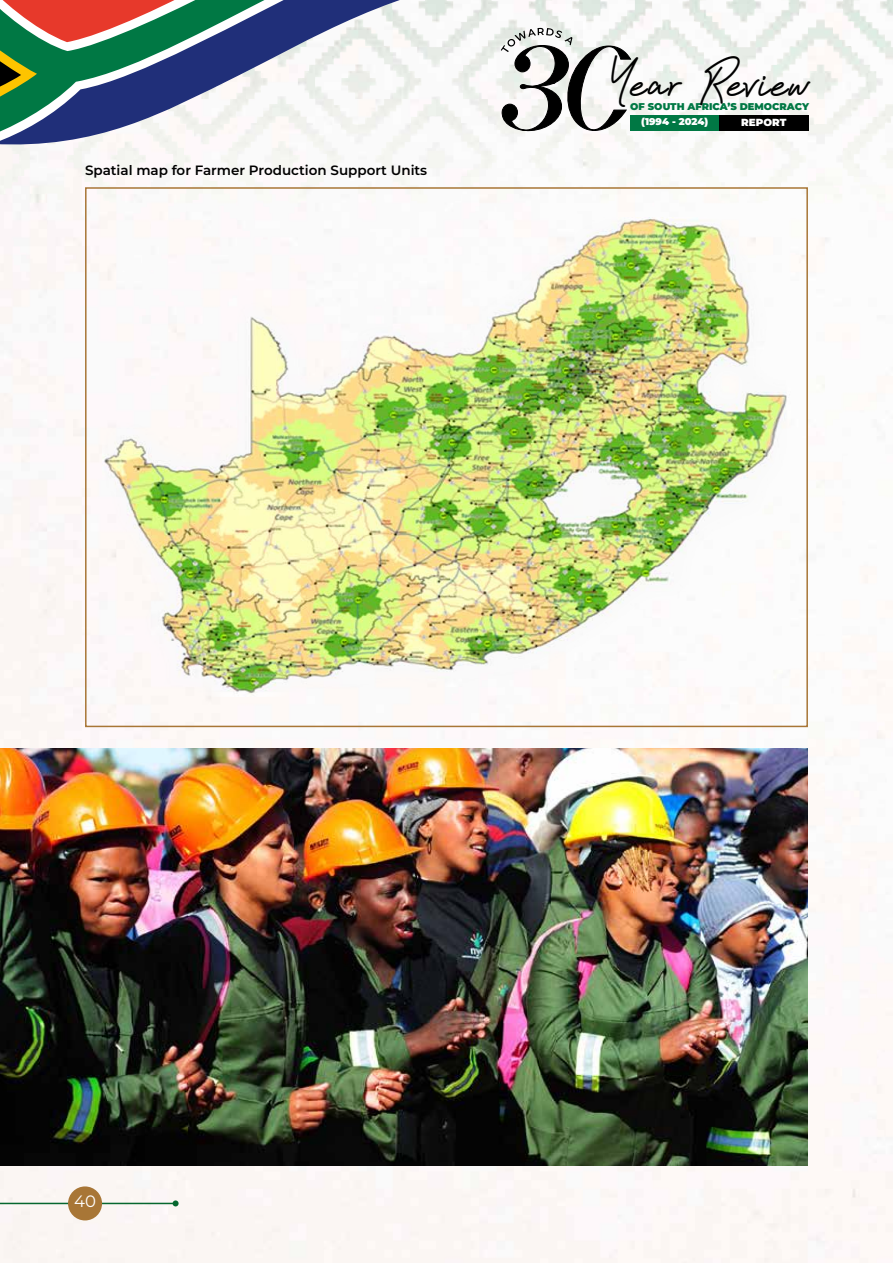
<style>
.page{position:relative;width:893px;height:1263px;background:#fff}
.page>*{position:absolute;margin:0;border:0;box-sizing:border-box;transform-origin:0 0}
.t1{font:43.5px "Sadwell";letter-spacing:.045em;color:#000}
.t2{font:16.5px "Montserrat";color:#fff}
.t3{font:600 13.5px "Montserrat";color:#000}
.t4{font:900 10.35px "Montserrat";color:#fff}
.t5{font:900 9.9px "Montserrat";color:#007844}
.t6{font:900 9.9px "Montserrat";color:#fff}
</style>
<div class="page">
<img style="left:0;top:67px;width:893px;height:1196px">
<img style="left:509px;top:0;width:384px;height:67px">
<svg style="left:0;top:0;width:509px;height:150px"></svg>
<hr style="left:0;top:1203px;width:176px;height:1px;background:#06672f">
<svg style="left:173px;top:1200px;width:6px;height:6px"></svg>
<div style="left:630px;top:115px;width:89px;height:15px;background:#007844"></div>
<svg style="left:501px;top:28px;width:130px;height:103px"></svg>
<div style="left:719px;top:115px;width:90px;height:15px;background:#000"></div>
<div style="left:68px;top:1186px;width:34px;height:34px;background:#a87636;border-radius:50%"></div>
<img style="left:102px;top:218px;width:689px;height:478px">
<img style="left:0;top:748px;width:808px;height:417px">
<p class="t3" style="left:85px;top:160px;width:344px">Spatial map for Farmer Production Support Units</p>
<h1 class="t1" style="left:609px;top:56px;width:203px">Year Review</h1>
<p class="t4" style="left:741px;top:115px;width:47px">REPORT</p>
<p class="t5" style="left:630px;top:99px;width:180px">OF SOUTH AFRICA’S DEMOCRACY</p>
<p class="t6" style="left:641px;top:114px;width:69px">(1994 - 2024)</p>
<p class="t2" style="left:74px;top:1190px;width:23px">40</p>
</div>
